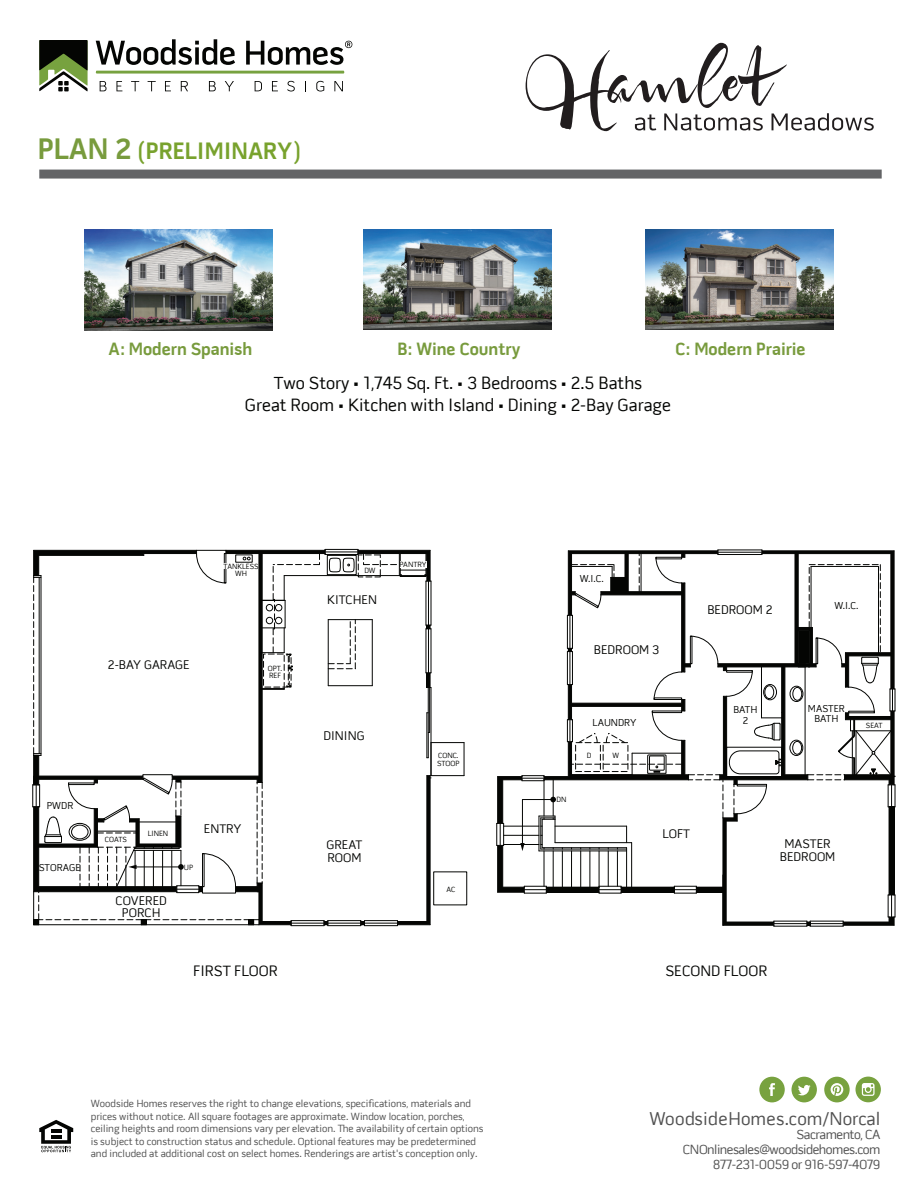
<style>
.page{position:relative;width:918px;height:1188px;background:#fff}
.page>*{position:absolute;margin:0;border:0;box-sizing:border-box;transform-origin:0 0}
.t1{font:700 24px "Pill Gothic 600 mg";color:#78a22d}
.t2{font:18.75px "Pill Gothic 600 mg";color:#515151}
.t3{font:18px/21.6px "Pill Gothic 600 mg";color:#040503;text-align:center}
.t4{font:700 18px "Pill Gothic 600 mg";color:#789b3d}
.t5{font:15.3px "Pill Gothic 600 mg";color:#040503}
.t6{font:13.5px/15px "Pill Gothic 600 mg";letter-spacing:-.035em;color:#515151;text-align:right}
.t7{font:12.75px/12.8px "Pill Gothic 600 mg";color:#040503;text-align:center}
.t8{font:10.5px/12.6px "Pill Gothic 600 mg";color:#515151}
.t9{font:10.2px/10.2px "Pill Gothic 600 mg";color:#040503;text-align:center}
.t10{font:7.65px/7.6px "Pill Gothic 600 mg";color:#040503}
.s1{font-size:30px;color:#789b3d}
</style>
<div class="page">
<div style="left:39px;top:170px;width:843px;height:9px;background:#636466"></div>
<img style="left:85px;top:229px;width:188px;height:101px">
<img style="left:363px;top:230px;width:188px;height:100px">
<img style="left:645px;top:230px;width:188px;height:100px">
<hr style="left:96px;top:71px;width:248px;height:3px;background:#77a23f">
<svg style="left:39px;top:40px;width:49px;height:51px"></svg>
<svg style="left:96px;top:39px;width:139px;height:26px"></svg>
<svg style="left:100px;top:81px;width:6px;height:10px"></svg>
<svg style="left:116px;top:81px;width:6px;height:10px"></svg>
<svg style="left:131px;top:81px;width:8px;height:10px"></svg>
<svg style="left:148px;top:81px;width:8px;height:10px"></svg>
<svg style="left:165px;top:81px;width:6px;height:10px"></svg>
<svg style="left:181px;top:81px;width:7px;height:10px"></svg>
<svg style="left:209px;top:81px;width:7px;height:10px"></svg>
<svg style="left:225px;top:81px;width:9px;height:10px"></svg>
<svg style="left:255px;top:81px;width:7px;height:10px"></svg>
<svg style="left:272px;top:81px;width:6px;height:10px"></svg>
<svg style="left:287px;top:81px;width:8px;height:10px"></svg>
<svg style="left:316px;top:81px;width:8px;height:10px"></svg>
<svg style="left:334px;top:81px;width:9px;height:10px"></svg>
<svg style="left:246px;top:41px;width:106px;height:24px"></svg>
<svg style="left:39px;top:1120px;width:34px;height:32px"></svg>
<hr style="left:51px;top:1135px;width:10px;height:4px;background:#040503">
<div style="left:759px;top:1077px;width:26px;height:25px;background:#78a23f;border-radius:50%"></div>
<svg style="left:769px;top:1083px;width:6px;height:13px"></svg>
<div style="left:792px;top:1077px;width:25px;height:25px;background:#78a23f;border-radius:50%"></div>
<svg style="left:798px;top:1085px;width:13px;height:10px"></svg>
<div style="left:824px;top:1077px;width:26px;height:25px;background:#78a23f;border-radius:50%"></div>
<svg style="left:831px;top:1083px;width:12px;height:13px"></svg>
<div style="left:855px;top:1077px;width:26px;height:25px;background:#78a23f;border-radius:50%"></div>
<svg style="left:862px;top:1083px;width:13px;height:13px"></svg>
<svg style="left:526px;top:43px;width:348px;height:88px"></svg>
<hr style="left:431px;top:581px;width:1px;height:44px;background:#040503">
<hr style="left:431px;top:688px;width:1px;height:88px;background:#040503">
<hr style="left:431px;top:775px;width:33px;height:1px;background:#040503">
<hr style="left:464px;top:743px;width:1px;height:33px;background:#040503">
<hr style="left:431px;top:742px;width:33px;height:1px;background:#040503">
<hr style="left:431px;top:629px;width:1px;height:44px;background:#040503">
<svg style="left:32px;top:549px;width:399px;height:377px"></svg>
<div style="left:433px;top:871px;width:34px;height:34px;border:1px solid #040503"></div>
<hr style="left:774px;top:926px;width:33px;height:1px;background:#040503">
<hr style="left:810px;top:926px;width:33px;height:1px;background:#040503">
<svg style="left:496px;top:550px;width:400px;height:376px"></svg>
<h1 class="t1" style="left:38px;top:137px;width:265px"><span class="s1">PLAN 2</span> (PRELIMINARY)</h1>
<h3 class="t4" style="left:109px;top:338px;width:145px">A: Modern Spanish</h3>
<h3 class="t4" style="left:397px;top:338px;width:125px">B: Wine Country</h3>
<h3 class="t4" style="left:675px;top:338px;width:132px">C: Modern Prairie</h3>
<h3 class="t3" style="left:245px;top:372px;width:427px">Two Story • 1,745 Sq. Ft. • 3 Bedrooms • 2.5 Baths<br>Great Room • Kitchen with Island • Dining • 2-Bay Garage</h3>
<p class="t9" style="left:47px;top:800px;width:28px">PWDR</p>
<p class="t9" style="left:39px;top:863px;width:43px">STORAGE</p>
<p class="t7" style="left:108px;top:659px;width:83px">2-BAY GARAGE</p>
<p class="t10" style="left:224px;top:562px;width:37px">TANKLESS</p>
<p class="t10" style="left:400px;top:560px;width:29px">PANTRY</p>
<p class="t10" style="left:235px;top:570px;width:13px">WH</p>
<p class="t10" style="left:364px;top:567px;width:13px">DW</p>
<p class="t7" style="left:327px;top:594px;width:51px">KITCHEN</p>
<p class="t10" style="left:268px;top:664px;width:16px">OPT.<br>REF</p>
<p class="t7" style="left:324px;top:729px;width:43px">DINING</p>
<p class="t10" style="left:437px;top:752px;width:24px">CONC.<br>STOOP</p>
<p class="t10" style="left:105px;top:836px;width:24px">COATS</p>
<p class="t10" style="left:148px;top:830px;width:22px">LINEN</p>
<p class="t7" style="left:116px;top:894px;width:53px">COVERED<br>PORCH</p>
<p class="t7" style="left:204px;top:822px;width:39px">ENTRY</p>
<p class="t10" style="left:184px;top:863px;width:11px">UP</p>
<h3 class="t5" style="left:193px;top:962px;width:86px">FIRST FLOOR</h3>
<p class="t7" style="left:327px;top:839px;width:37px;text-align:left">GREAT<br>ROOM</p>
<p class="t10" style="left:446px;top:885px;width:10px">AC</p>
<p class="t8" style="left:91px;top:1097px;width:394px">Woodside Homes reserves the right to change elevations, specifications, materials and prices without notice. All square footages are approximate. Window location, porches, ceiling heights and room dimensions vary per elevation. The availability of certain options is subject to construction status and schedule. Optional features may be predetermined and included at additional cost on select homes. Renderings are artist's conception only.</p>
<p class="t9" style="left:580px;top:573px;width:26px">W.I.C.</p>
<p class="t7" style="left:594px;top:643px;width:67px">BEDROOM 3</p>
<p class="t7" style="left:707px;top:603px;width:67px">BEDROOM 2</p>
<p class="t9" style="left:834px;top:601px;width:26px">W.I.C.</p>
<p class="t10" style="left:556px;top:796px;width:11px">DN</p>
<p class="t9" style="left:593px;top:718px;width:46px">LAUNDRY</p>
<p class="t10" style="left:587px;top:752px;width:6px">D</p>
<p class="t10" style="left:613px;top:752px;width:8px">W</p>
<p class="t7" style="left:663px;top:827px;width:29px">LOFT</p>
<p class="t9" style="left:733px;top:705px;width:26px">BATH<br>2</p>
<p class="t9" style="left:808px;top:703px;width:38px">MASTER<br>BATH</p>
<p class="t10" style="left:866px;top:721px;width:18px">SEAT</p>
<p class="t7" style="left:780px;top:837px;width:57px">MASTER<br>BEDROOM</p>
<h3 class="t5" style="left:665px;top:962px;width:103px">SECOND FLOOR</h3>
<h2 class="t2" style="left:650px;top:1108px;width:232px">WoodsideHomes.com/Norcal</h2>
<p class="t6" style="left:683px;top:1127px;width:199px">Sacramento, CA<br>CNOnlinesales@woodsidehomes.com<br>877-231-0059 or 916-597-4079</p>
</div>
